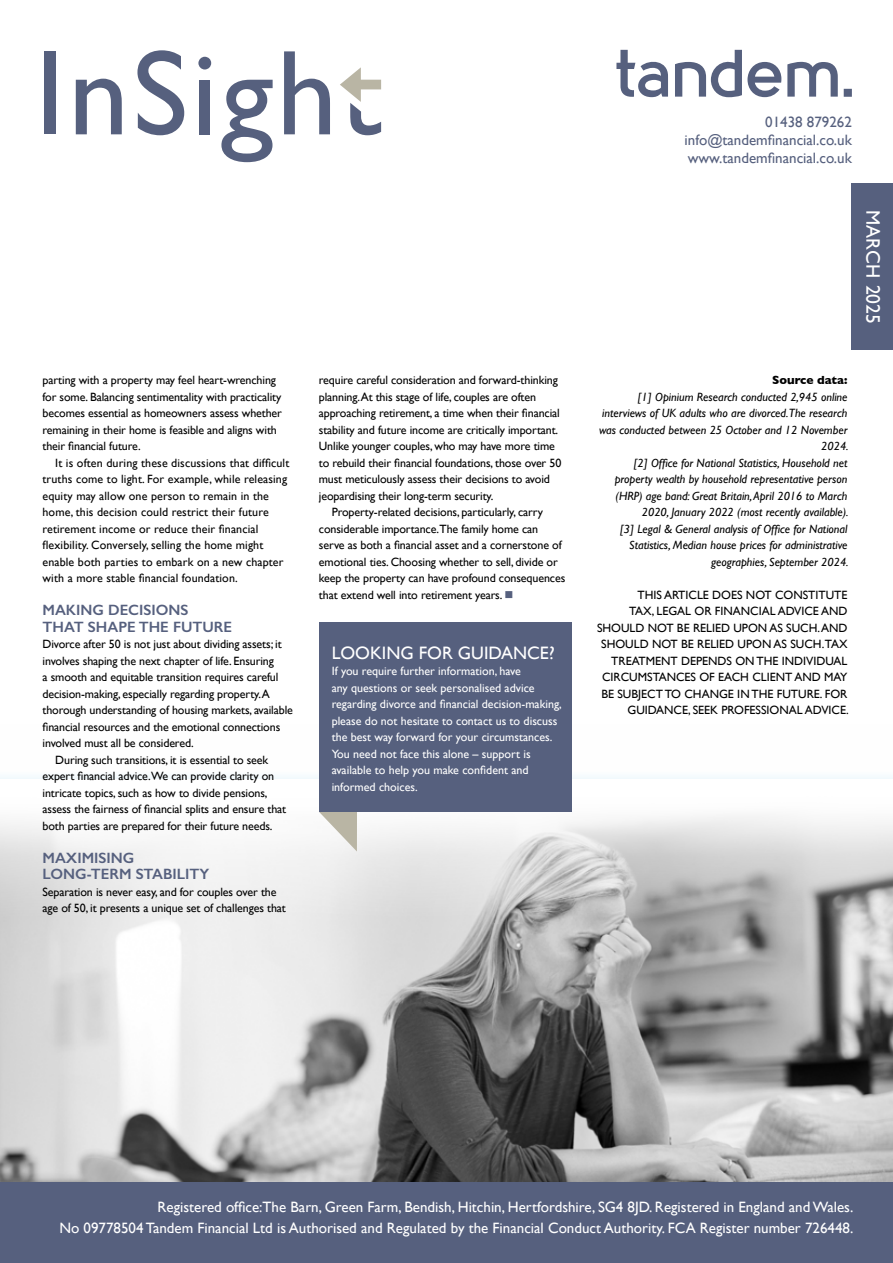
<style>
.page{position:relative;width:893px;height:1263px;background:#fff}
.page>*{position:absolute;margin:0;border:0;box-sizing:border-box;transform-origin:0 0}
.t1{font:19.5px "Gill Sans";letter-spacing:.01em;color:#fff}
.t2{font:18px "Gill Sans";color:#fff}
.t3{font:15px/21px "Gill Sans";color:#fff;text-align:right}
.t4{font:15px/18px "Gill Sans";color:#56607e;text-align:justify}
.t5{font:600 15px/16.5px "Gill Sans";color:#56607e}
.t6{font:12px/16.5px "Gill Sans";letter-spacing:-.01em;color:#000}
.t7{font:italic 12px/16.5px "Gill Sans";color:#000;text-align:right}
.t8{font:12px/16.5px "Gill Sans";letter-spacing:.01em;color:#000}
.t9{font:12px/16.5px "Gill Sans";color:#fff}
.t10{font:700 12px "Gill Sans";color:#000}
.s1{color:#56607e}
</style>
<div class="page">
<img style="left:0;top:780px;width:893px;height:402px">
<svg style="left:319px;top:812px;width:38px;height:39px"></svg>
<div style="left:319px;top:622px;width:252px;height:190px;background:#56607e"></div>
<div style="left:0;top:1182px;width:893px;height:81px;background:#56607e"></div>
<svg style="left:616px;top:50px;width:236px;height:47px"></svg>
<div style="left:44px;top:51px;width:12px;height:83px;background:#56607e"></div>
<svg style="left:137px;top:50px;width:47px;height:85px"></svg>
<div style="left:199px;top:80px;width:11px;height:54px;background:#56607e"></div>
<svg style="left:76px;top:79px;width:46px;height:55px"></svg>
<svg style="left:221px;top:80px;width:52px;height:82px"></svg>
<svg style="left:198px;top:57px;width:13px;height:12px"></svg>
<svg style="left:284px;top:51px;width:46px;height:83px"></svg>
<svg style="left:340px;top:67px;width:41px;height:68px"></svg>
<div style="left:852px;top:184px;width:41px;height:166px;background:#56607e"></div>
<p class="t6" style="left:43px;top:372px;width:241px">parting with a property may feel heart-wrenching for some. Balancing sentimentality with practicality becomes essential as homeowners assess whether remaining in their home is feasible and aligns with their financial future.</p>
<p class="t8" style="left:43px;top:454px;width:248px;text-indent:13px">It is often during these discussions that difficult truths come to light. For example, while releasing equity may allow one person to remain in the home, this decision could restrict their future retirement income or reduce their financial flexibility. Conversely, selling the home might enable both parties to embark on a new chapter with a more stable financial foundation.</p>
<p class="t5" style="left:43px;top:602px;width:191px">MAKING DECISIONS<br>THAT SHAPE THE FUTURE</p>
<p class="t6" style="left:43px;top:636px;width:241px">Divorce after 50 is not just about dividing assets; it</p>
<p class="t6" style="left:43px;top:652px;width:233px">involves shaping the next chapter of life. Ensuring</p>
<p class="t6" style="left:43px;top:669px;width:237px">a smooth and equitable transition requires careful</p>
<p class="t6" style="left:43px;top:685px;width:229px">decision-making, especially regarding property.A</p>
<p class="t6" style="left:43px;top:702px;width:252px">thorough understanding of housing markets, available</p>
<p class="t6" style="left:43px;top:718px;width:239px">financial resources and the emotional connections</p>
<p class="t6" style="left:43px;top:735px;width:153px">involved must all be considered.</p>
<p class="t6" style="left:55px;top:751px;width:214px">During such transitions, it is essential to seek</p>
<p class="t6" style="left:43px;top:768px;width:233px">expert financial advice.We can provide clarity on</p>
<p class="t6" style="left:43px;top:784px;width:227px">intricate topics, such as how to divide pensions,</p>
<p class="t6" style="left:43px;top:801px;width:245px">assess the fairness of financial splits and ensure that</p>
<p class="t6" style="left:43px;top:817px;width:231px">both parties are prepared for their future needs.</p>
<p class="t5" style="left:43px;top:849px;width:168px">MAXIMISING<br>LONG-TERM STABILITY</p>
<p class="t6" style="left:43px;top:883px;width:245px">Separation is never easy, and for couples over the age of 50, it presents a unique set of challenges that</p>
<p class="t6" style="left:319px;top:372px;width:240px">require careful consideration and forward-thinking</p>
<p class="t6" style="left:319px;top:388px;width:219px">planning.At this stage of life, couples are often</p>
<p class="t6" style="left:319px;top:405px;width:242px">approaching retirement, a time when their financial</p>
<p class="t6" style="left:319px;top:421px;width:241px">stability and future income are critically important.</p>
<p class="t6" style="left:319px;top:438px;width:238px">Unlike younger couples, who may have more time</p>
<p class="t6" style="left:319px;top:454px;width:244px">to rebuild their financial foundations, those over 50</p>
<p class="t6" style="left:319px;top:471px;width:233px">must meticulously assess their decisions to avoid</p>
<p class="t6" style="left:319px;top:487px;width:176px">jeopardising their long-term security.</p>
<p class="t6" style="left:332px;top:504px;width:213px">Property-related decisions, particularly, carry</p>
<p class="t6" style="left:319px;top:520px;width:221px">considerable importance.The family home can</p>
<p class="t6" style="left:319px;top:537px;width:244px">serve as both a financial asset and a cornerstone of</p>
<p class="t6" style="left:319px;top:553px;width:240px">emotional ties. Choosing whether to sell, divide or</p>
<p class="t6" style="left:319px;top:570px;width:248px">keep the property can have profound consequences</p>
<p class="t6" style="left:319px;top:586px;width:196px">that extend well into retirement years. <span class="s1">■</span></p>
<h2 class="t2" style="left:332px;top:642px;width:225px">LOOKING FOR GUIDANCE?</h2>
<p class="t9" style="left:332px;top:663px;width:232px">If you require further information, have<br>any questions or seek personalised advice regarding divorce and financial decision-making, please do not hesitate to contact us to discuss the best way forward for your circumstances.<br>You need not face this alone – support is available to help you make confident and informed choices.</p>
<p class="t4" style="left:685px;top:113px;width:169px;text-indent:81px">01438 879262 info@tandemfinancial.co.uk www.tandemfinancial.co.uk</p>
<h1 class="t1" style="left:884px;top:210px;width:116px;rotate:90deg">MARCH 2025</h1>
<p class="t10" style="left:772px;top:373px;width:77px">Source data:</p>
<p class="t7" style="left:599px;top:388px;width:251px">[1] Opinium Research conducted 2,945 online interviews of UK adults who are divorced.The research was conducted between 25 October and 12 November 2024.<br>[2] Office for National Statistics, Household net property wealth by household representative person (HRP) age band: Great Britain, April 2016 to March 2020, January 2022 (most recently available).<br>[3] Legal &amp; General analysis of Office for National Statistics, Median house prices for administrative geographies, September 2024.</p>
<p class="t6" style="left:597px;top:586px;width:253px;text-align:right">THIS ARTICLE DOES NOT CONSTITUTE<br>TAX, LEGAL OR FINANCIAL ADVICE AND SHOULD NOT BE RELIED UPON AS SUCH. AND SHOULD NOT BE RELIED UPON AS SUCH.TAX TREATMENT DEPENDS ON THE INDIVIDUAL CIRCUMSTANCES OF EACH CLIENT AND MAY BE SUBJECT TO CHANGE IN THE FUTURE. FOR GUIDANCE, SEEK PROFESSIONAL ADVICE.</p>
<p class="t3" style="left:59px;top:1196px;width:795px">Registered office:The Barn, Green Farm, Bendish, Hitchin, Hertfordshire, SG4 8JD. Registered in England and Wales.<br>No 09778504 Tandem Financial Ltd is Authorised and Regulated by the Financial Conduct Authority. FCA Register number 726448.</p>
</div>
